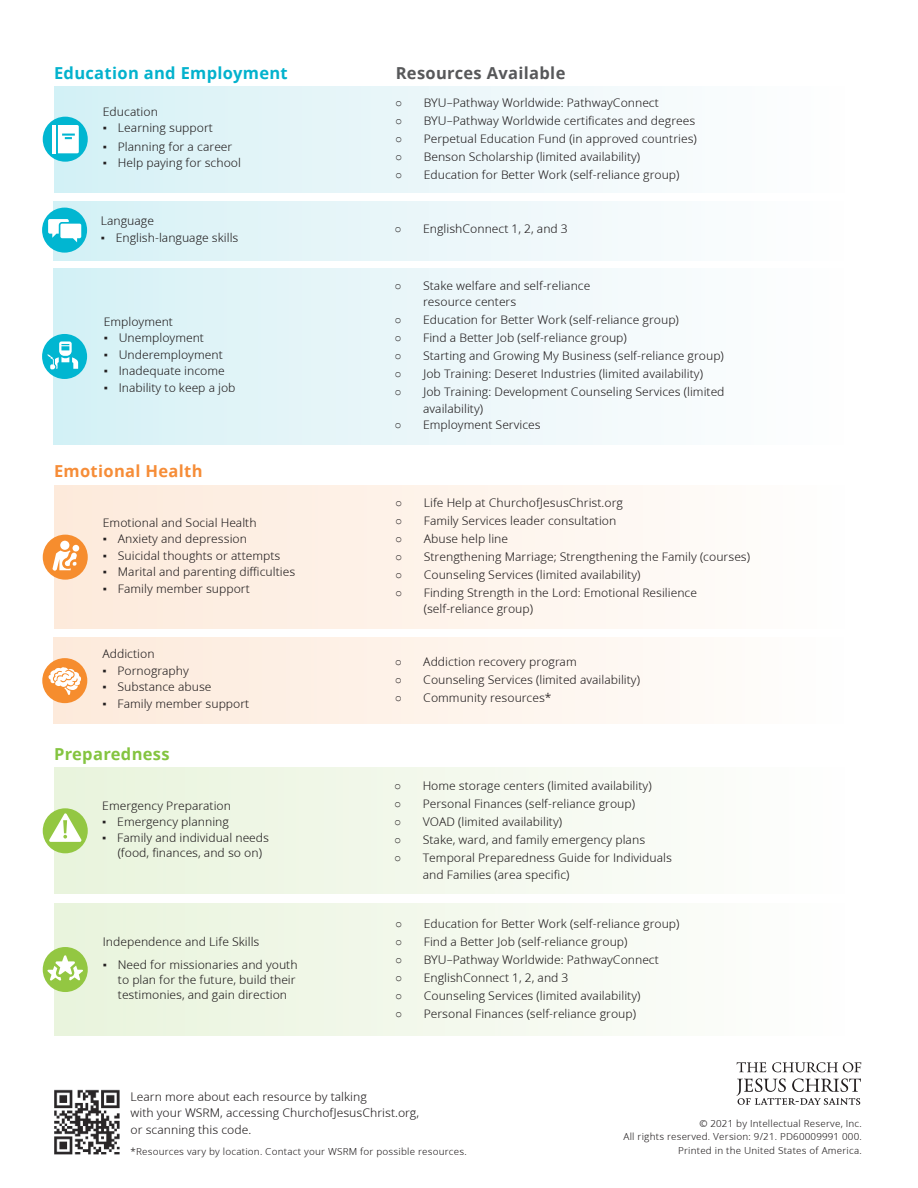
<style>
.page{position:relative;width:918px;height:1188px;background:#fff}
.page>*{position:absolute;margin:0;border:0;box-sizing:border-box;transform-origin:0 0}
.Subhead_1{font:700 16.5px "Zoramlds Lat";letter-spacing:.02em;color:#03b2cd}
.Subhead_1-2{font:700 16.5px "Zoramlds Lat";letter-spacing:.02em;color:#57585a}
.Subhead_1-3{font:700 16.5px "Zoramlds Lat";letter-spacing:.02em;color:#f68d38}
.Subhead_1-4{font:700 16.5px "Zoramlds Lat";letter-spacing:.02em;color:#84c440}
.Bullets{font:12px/16.5px "Zoramlds Lat";color:#231f20}
.t1{font:9.75px/13.5px "Zoramlds Lat";letter-spacing:.02em;color:#231f20;text-align:right}
</style>
<div class="page">
<img style="left:54px;top:1089px;width:66px;height:66px">
<svg style="left:737px;top:1062px;width:29px;height:10px"></svg>
<svg style="left:772px;top:1062px;width:89px;height:10px"></svg>
<svg style="left:736px;top:1078px;width:125px;height:27px"></svg>
<div style="left:54px;top:86px;width:790px;height:106px;background:linear-gradient(to right,#d6f0f5,#fffefe)"></div>
<div style="left:43px;top:117px;width:45px;height:45px;background:#01b6d1;border-radius:50%"></div>
<hr style="left:52px;top:125px;width:4px;height:28px;background:#fff">
<svg style="left:58px;top:125px;width:21px;height:28px"></svg>
<div style="left:53px;top:269px;width:791px;height:175px;background:linear-gradient(to right,#d6f1f5,#fffefe)"></div>
<div style="left:42px;top:334px;width:45px;height:45px;background:#01b6d1;border-radius:50%"></div>
<svg style="left:47px;top:341px;width:31px;height:28px"></svg>
<div style="left:54px;top:486px;width:790px;height:142px;background:linear-gradient(to right,#fdeada,#fefefd)"></div>
<div style="left:43px;top:535px;width:45px;height:45px;background:#f68d2e;border-radius:50%"></div>
<div style="left:60px;top:541px;width:9px;height:9px;background:#fff;border-radius:50%"></div>
<div style="left:73px;top:545px;width:6px;height:7px;background:#fff;border-radius:50%"></div>
<svg style="left:53px;top:550px;width:24px;height:21px"></svg>
<div style="left:54px;top:637px;width:790px;height:87px;background:linear-gradient(to right,#fdeada,#fefefd)"></div>
<div style="left:42px;top:658px;width:45px;height:45px;background:#f68d2e;border-radius:50%"></div>
<svg style="left:49px;top:667px;width:32px;height:28px"></svg>
<div style="left:54px;top:768px;width:790px;height:126px;background:linear-gradient(to right,#e9f4dc,#fefefe)"></div>
<div style="left:43px;top:808px;width:45px;height:45px;background:#93c742;border-radius:50%"></div>
<svg style="left:49px;top:813px;width:33px;height:29px"></svg>
<div style="left:54px;top:903px;width:790px;height:133px;background:linear-gradient(to right,#e9f4dc,#fefefd)"></div>
<div style="left:43px;top:947px;width:45px;height:45px;background:#93c742;border-radius:50%"></div>
<svg style="left:47px;top:955px;width:36px;height:26px"></svg>
<div style="left:53px;top:201px;width:791px;height:59px;background:linear-gradient(to right,#d5f0f5,#fffefe)"></div>
<div style="left:42px;top:208px;width:45px;height:45px;background:#01b6d1;border-radius:50%"></div>
<svg style="left:48px;top:219px;width:33px;height:23px"></svg>
<p class="Subhead_1" style="left:54px;top:60px;width:235px">Education and Employment</p>
<p class="Bullets" style="left:103px;top:103px;width:57px">Education</p>
<p class="Bullets" style="left:103px;top:120px;width:112px">▪ Learning support</p>
<p class="Bullets" style="left:103px;top:139px;width:131px">▪ Planning for a career</p>
<p class="Bullets" style="left:103px;top:155px;width:140px">▪ Help paying for school</p>
<p class="Bullets" style="left:101px;top:213px;width:55px">Language</p>
<p class="Bullets" style="left:101px;top:229px;width:139px">▪ English-language skills</p>
<p class="Bullets" style="left:104px;top:313px;width:71px">Employment</p>
<p class="Bullets" style="left:104px;top:330px;width:102px">▪ Unemployment</p>
<p class="Bullets" style="left:104px;top:346px;width:121px">▪ Underemployment</p>
<p class="Bullets" style="left:104px;top:363px;width:123px">▪ Inadequate income</p>
<p class="Bullets" style="left:104px;top:379px;width:133px">▪ Inability to keep a job</p>
<p class="Subhead_1-3" style="left:54px;top:459px;width:150px">Emotional Health</p>
<p class="Bullets" style="left:103px;top:514px;width:155px">Emotional and Social Health</p>
<p class="Bullets" style="left:103px;top:531px;width:146px">▪ Anxiety and depression</p>
<p class="Bullets" style="left:103px;top:547px;width:179px">▪ Suicidal thoughts or attempts</p>
<p class="Bullets" style="left:103px;top:564px;width:194px">▪ Marital and parenting difficulties</p>
<p class="Bullets" style="left:103px;top:580px;width:148px">▪ Family member support</p>
<p class="Bullets" style="left:102px;top:646px;width:54px">Addiction</p>
<p class="Bullets" style="left:102px;top:662px;width:88px">▪ Pornography</p>
<p class="Bullets" style="left:102px;top:679px;width:111px">▪ Substance abuse</p>
<p class="Bullets" style="left:102px;top:695px;width:148px">▪ Family member support</p>
<p class="Subhead_1-4" style="left:54px;top:742px;width:117px">Preparedness</p>
<p class="Bullets" style="left:102px;top:797px;width:130px">Emergency Preparation</p>
<p class="Bullets" style="left:102px;top:814px;width:128px">▪ Emergency planning</p>
<p class="Bullets" style="left:102px;top:830px;width:168px">▪ Family and individual needs</p>
<p class="Bullets" style="left:118px;top:844px;width:146px">(food, finances, and so on)</p>
<p class="Bullets" style="left:103px;top:934px;width:158px">Independence and Life Skills</p>
<p class="Bullets" style="left:118px;top:957px;width:181px;line-height:15px;text-indent:-15px">▪ Need for missionaries and youth to plan for the future, build their testimonies, and gain direction</p>
<p class="Subhead_1-2" style="left:396px;top:60px;width:171px">Resources Available</p>
<p class="Bullets" style="left:395px;top:94px;width:265px">○ BYU–Pathway Worldwide: PathwayConnect</p>
<p class="Bullets" style="left:395px;top:112px;width:302px">○ BYU–Pathway Worldwide certificates and degrees</p>
<p class="Bullets" style="left:395px;top:130px;width:303px">○ Perpetual Education Fund (in approved countries)</p>
<p class="Bullets" style="left:395px;top:148px;width:246px">○ Benson Scholarship (limited availability)</p>
<p class="Bullets" style="left:395px;top:166px;width:286px">○ Education for Better Work (self-reliance group)</p>
<p class="Bullets" style="left:395px;top:220px;width:175px">○ EnglishConnect 1, 2, and 3</p>
<p class="Bullets" style="left:423px;top:277px;width:169px;text-indent:-28px">○ Stake welfare and self-reliance resource centers</p>
<p class="Bullets" style="left:395px;top:312px;width:286px">○ Education for Better Work (self-reliance group)</p>
<p class="Bullets" style="left:395px;top:330px;width:234px">○ Find a Better Job (self-reliance group)</p>
<p class="Bullets" style="left:395px;top:348px;width:331px">○ Starting and Growing My Business (self-reliance group)</p>
<p class="Bullets" style="left:395px;top:366px;width:310px">○ Job Training: Deseret Industries (limited availability)</p>
<p class="Bullets" style="left:423px;top:384px;width:303px;text-indent:-28px">○ Job Training: Development Counseling Services (limited availability)</p>
<p class="Bullets" style="left:395px;top:417px;width:148px">○ Employment Services</p>
<p class="Bullets" style="left:395px;top:494px;width:229px">○ Life Help at ChurchofJesusChrist.org</p>
<p class="Bullets" style="left:395px;top:512px;width:223px">○ Family Services leader consultation</p>
<p class="Bullets" style="left:395px;top:530px;width:114px">○ Abuse help line</p>
<p class="Bullets" style="left:395px;top:548px;width:356px">○ Strengthening Marriage; Strengthening the Family (courses)</p>
<p class="Bullets" style="left:395px;top:566px;width:247px">○ Counseling Services (limited availability)</p>
<p class="Bullets" style="left:424px;top:584px;width:275px;text-indent:-28px">○ Finding Strength in the Lord: Emotional Resilience (self-reliance group)</p>
<p class="Bullets" style="left:395px;top:653px;width:184px">○ Addiction recovery program</p>
<p class="Bullets" style="left:395px;top:671px;width:247px">○ Counseling Services (limited availability)</p>
<p class="Bullets" style="left:395px;top:689px;width:158px">○ Community resources*</p>
<p class="Bullets" style="left:394px;top:778px;width:259px">○ Home storage centers (limited availability)</p>
<p class="Bullets" style="left:394px;top:796px;width:242px">○ Personal Finances (self-reliance group)</p>
<p class="Bullets" style="left:394px;top:814px;width:169px">○ VOAD (limited availability)</p>
<p class="Bullets" style="left:394px;top:832px;width:253px">○ Stake, ward, and family emergency plans</p>
<p class="Bullets" style="left:423px;top:850px;width:251px;text-indent:-28px">○ Temporal Preparedness Guide for Individuals and Families (area specific)</p>
<p class="Bullets" style="left:395px;top:915px;width:286px">○ Education for Better Work (self-reliance group)</p>
<p class="Bullets" style="left:395px;top:933px;width:234px">○ Find a Better Job (self-reliance group)</p>
<p class="Bullets" style="left:395px;top:951px;width:265px">○ BYU–Pathway Worldwide: PathwayConnect</p>
<p class="Bullets" style="left:395px;top:969px;width:175px">○ EnglishConnect 1, 2, and 3</p>
<p class="Bullets" style="left:395px;top:987px;width:247px">○ Counseling Services (limited availability)</p>
<p class="Bullets" style="left:395px;top:1005px;width:242px">○ Personal Finances (self-reliance group)</p>
<p class="Bullets" style="left:130px;top:1088px;width:290px">Learn more about each resource by talking<br>with your WSRM, accessing ChurchofJesusChrist.org, or scanning this code.</p>
<p class="t1" style="left:130px;top:1145px;width:338px">*Resources vary by location. Contact your WSRM for possible resources.</p>
<p class="t1" style="left:624px;top:1117px;width:240px">© 2021 by Intellectual Reserve, Inc.<br>All rights reserved. Version: 9/21. PD60009991 000.<br>Printed in the United States of America.</p>
</div>
